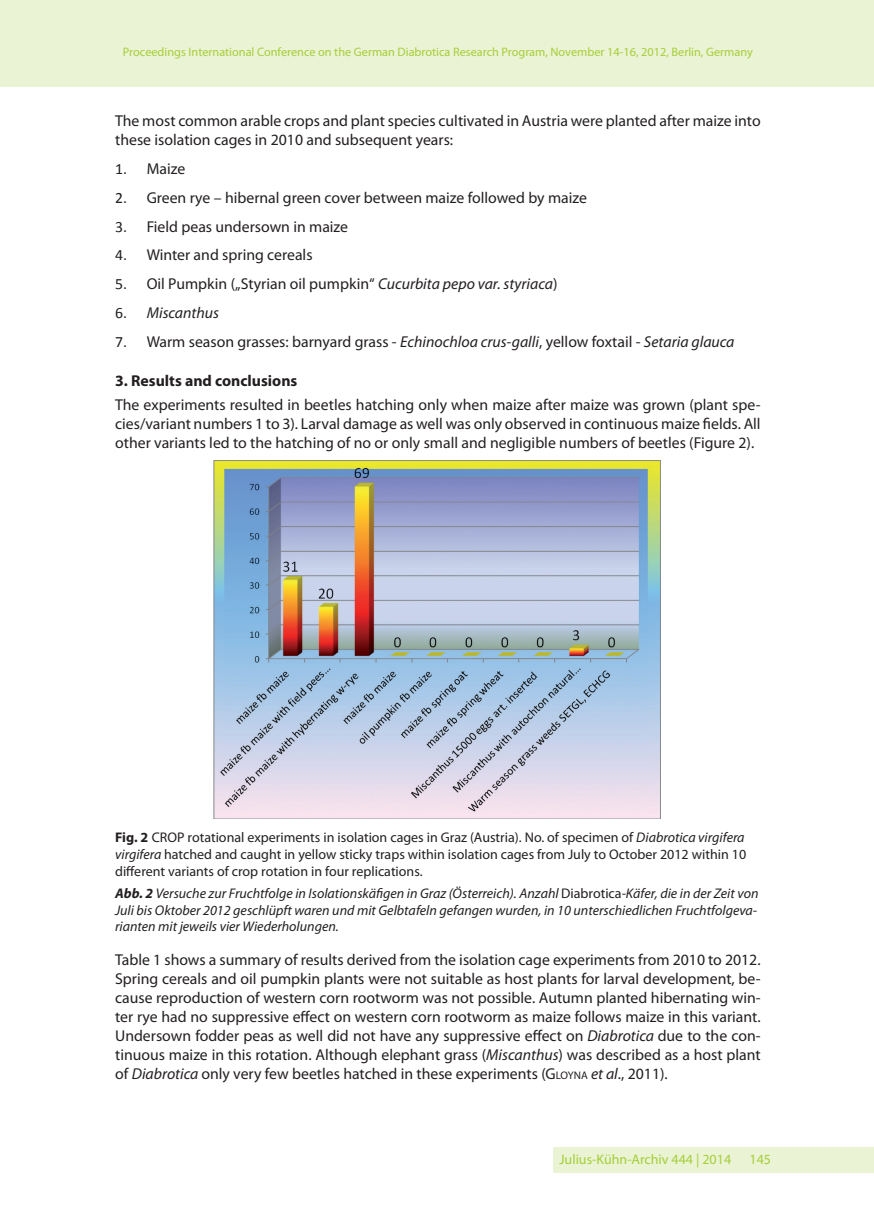
<style>
.page{position:relative;width:874px;height:1221px;background:#fff}
.page>*{position:absolute;margin:0;border:0;box-sizing:border-box;transform-origin:0 0}
.t1{font:15.75px/18.9px "Myriad Pro";color:#231f20}
.t2{font:italic 15.75px "Myriad Pro";color:#231f20}
.t3{font:14px/16.8px "Myriad Pro";color:#231f20;text-align:justify}
.t4{font:italic 14px/16.8px "Myriad Pro";color:#231f20;text-align:justify}
.t5{font:14px "Myriad Pro";color:#a6ce39}
.t6{font:12.25px "Myriad Pro";color:#a6ce39}
.s1{font-family:"Calibri"}
.s2{font-style:italic}
.s3{font-family:"Calibri";font-style:normal}
.s4{font-weight:700}
.s5{font-style:normal}
.s6{font-style:inherit}
.s7{font-size:11.03px}
</style>
<div class="page">
<div style="left:0;top:0;width:873px;height:87px;background:#eaf3d4"></div>
<div style="left:553px;top:1147px;width:320px;height:25px;background:#eaf3d4"></div>
<img style="left:213px;top:460px;width:447px;height:359px">
<p class="t6" style="left:123px;top:44px;width:631px">Proceedings International Conference on the German Diabrotica Research Program, November 14-16, 2012, Berlin, Germany</p>
<p class="t1" style="left:115px;top:111px;width:646px">The most common arable crops and plant species cultivated in Austria were planted after maize into these isolation cages in 2010 and subsequent years:</p>
<p class="t1" style="left:115px;top:159px;width:72px"><span class="s1">1.</span> Maize</p>
<p class="t1" style="left:115px;top:188px;width:473px"><span class="s1">2.</span> Green rye – hibernal green cover between maize followed by maize</p>
<p class="t1" style="left:115px;top:216px;width:234px"><span class="s1">3.</span> Field peas undersown in maize</p>
<p class="t1" style="left:115px;top:245px;width:199px"><span class="s1">4.</span> Winter and spring cereals</p>
<p class="t1" style="left:115px;top:274px;width:443px"><span class="s1">5.</span> Oil Pumpkin („Styrian oil pumpkin“ <span class="s2">Cucurbita pepo var. styriaca</span>)</p>
<p class="t2" style="left:115px;top:303px;width:105px"><span class="s3">6.</span> Miscanthus</p>
<p class="t1" style="left:115px;top:332px;width:620px"><span class="s1">7.</span> Warm season grasses: barnyard grass - <span class="s2">Echinochloa crus-galli</span>, yellow foxtail - <span class="s2">Setaria glauca</span></p>
<p class="t1" style="left:115px;top:368px;width:646px;line-height:24px"><span class="s4">3. Results and conclusions<br></span>The experiments resulted in beetles hatching only when maize after maize was grown (plant spe-</p>
<p class="t1" style="left:115px;top:413px;width:646px">cies/variant numbers 1 to 3). Larval damage as well was only observed in continuous maize fields. All other variants led to the hatching of no or only small and negligible numbers of beetles (Figure 2).</p>
<p class="t3" style="left:115px;top:828px;width:632px"><span class="s4">Fig. 2</span> CROP rotational experiments in isolation cages in Graz (Austria). No. of specimen of <span class="s2">Diabrotica virgifera virgifera</span> hatched and caught in yellow sticky traps within isolation cages from July to October 2012 within 10 different variants of crop rotation in four replications.</p>
<p class="t4" style="left:115px;top:884px;width:644px"><span class="s4">Abb. 2</span> Versuche zur Fruchtfolge in Isolationskäfigen in Graz (Österreich). Anzahl <span class="s5">Diabrotica</span>-Käfer, die in der Zeit von Juli bis Oktober 2012 geschlüpft waren und mit Gelbtafeln gefangen wurden, in 10 unterschiedlichen Fruchtfolgeva&shy;rianten mit jeweils vier Wiederholungen.</p>
<p class="t1" style="left:115px;top:950px;width:646px;text-align:justify">Table 1 shows a summary of results derived from the isolation cage experiments from 2010 to 2012.<br>Spring cereals and oil pumpkin plants were not suitable as host plants for larval development, be&shy;cause reproduction of western corn rootworm was not possible. Autumn planted hibernating win&shy;ter rye had no suppressive effect on western corn rootworm as maize follows maize in this variant.<br>Undersown fodder peas as well did not have any suppressive effect on <span class="s2">Diabrotica</span> due to the con&shy;tinuous maize in this rotation. Although elephant grass (<span class="s2">Miscanthus</span>) was described as a host plant of <span class="s2">Diabrotica</span> only very few beetles hatched in these experiments (<span class="s6">G</span><span class="s7">LOYNA</span> <span class="s2">et al</span>., 2011).</p>
<p class="t5" style="left:559px;top:1151px;width:173px">Julius-Kühn-Archiv 444 | 2014</p>
<p class="t5" style="left:749px;top:1150px;width:23px">145</p>
</div>
